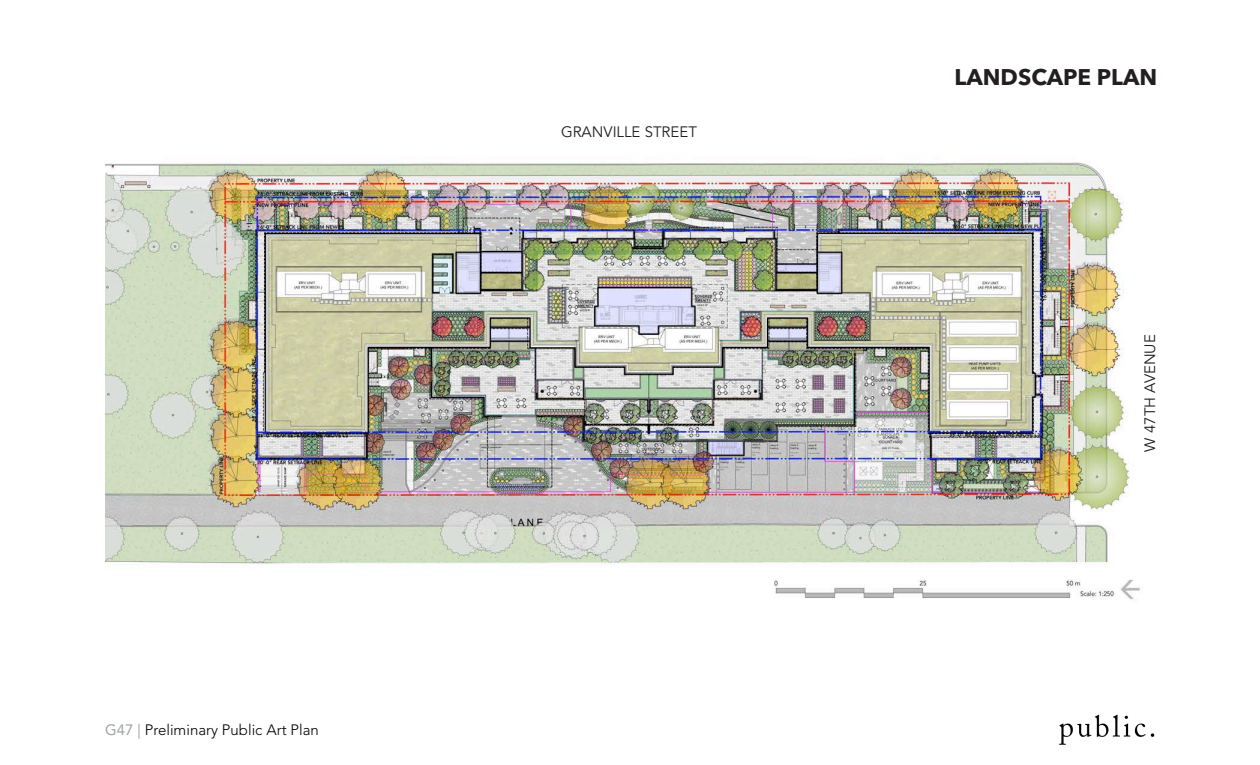
<style>
.page{position:relative;width:1260px;height:765px;background:#fff}
.page>*{position:absolute;margin:0;border:0;box-sizing:border-box;transform-origin:0 0}
.t1{font:700 22.5px "Avenir Next LT Pro";color:#231f20}
.t2{font:300 15px "Avenir";color:#000}
.t3{font:15px "Avenir LT Std";color:#231f20}
.s1{font-family:"Avenir LT Std";font-weight:400;color:#a1a4a5}
</style>
<div class="page">
<img style="left:1059px;top:714px;width:96px;height:31px">
<img style="left:105px;top:162px;width:1035px;height:438px">
<p class="t2" style="left:105px;top:718px;width:215px"><span class="s1">G47 |</span> Preliminary Public Art Plan</p>
<p class="t3" style="left:561px;top:124px;width:137px">GRANVILLE STREET</p>
<h1 class="t1" style="left:955px;top:63px;width:204px">LANDSCAPE PLAN</h1>
<p class="t3" style="left:1141px;top:451px;width:119px;rotate:-90deg">W 47TH AVENUE</p>
</div>
